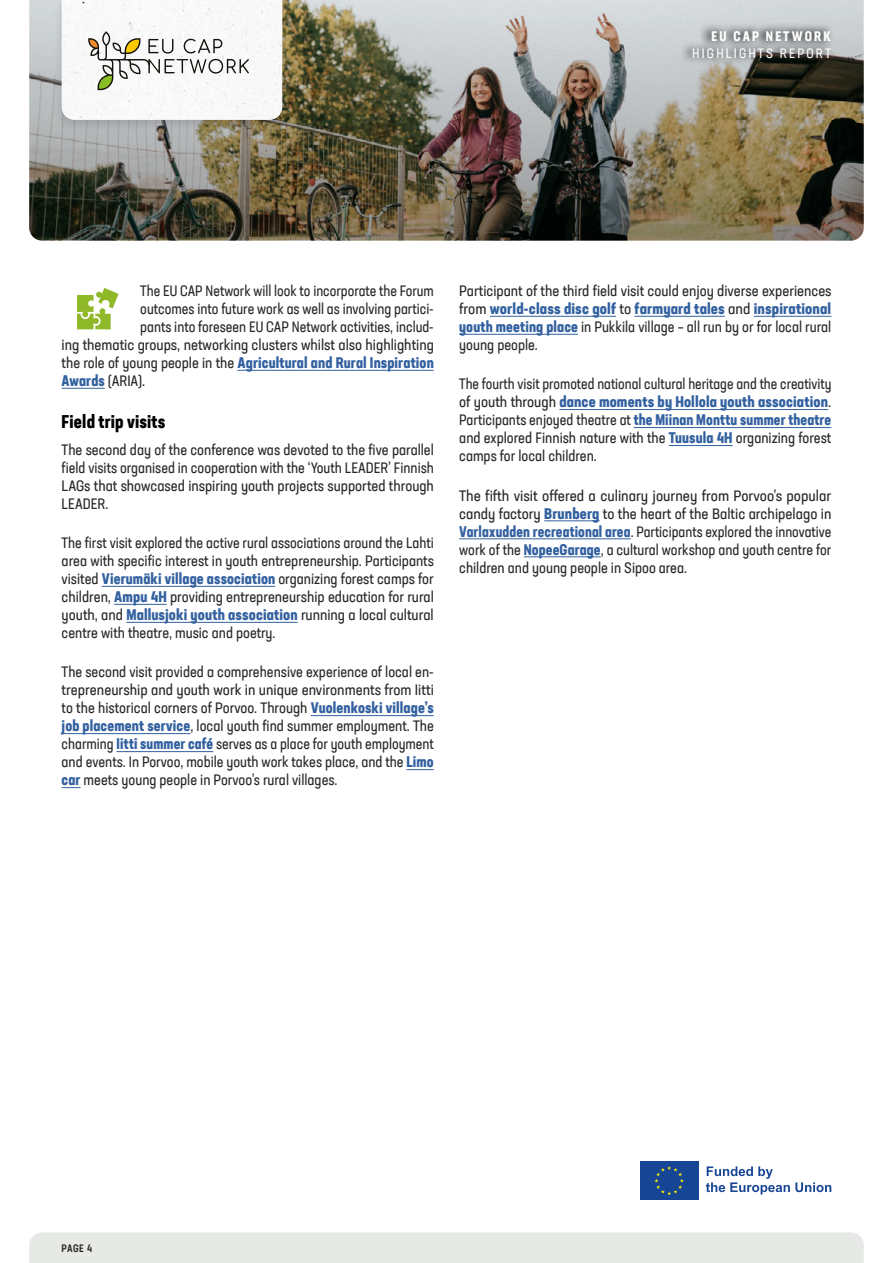
<style>
.page{position:relative;width:893px;height:1263px;background:#fff}
.page>*{position:absolute;margin:0;border:0;box-sizing:border-box;transform-origin:0 0}
.t1{font:700 condensed 18px "Neusa Next Std";letter-spacing:.01em;color:#000}
.t2{font:condensed 15px/18px "Neusa Next Std";color:#282827;text-align:justify}
.t3{font:condensed 15px/18px "Neusa Next Std";color:#282827;text-align:justify;scale:1.05 1}
.t4{font:condensed 15px/18px "Neusa Next Std";color:#282827;text-align:justify;scale:.96 1}
.t5{font:700 condensed 15px "Neusa Next Std";letter-spacing:.01em;color:#3361a0}
.t6{font:condensed 13.5px "Neusa Next Std";letter-spacing:.16em;color:#fff}
.t7{font:700 condensed 13.5px "Neusa Next Std";letter-spacing:.16em;color:#fff}
.t8{font:500 condensed 10.5px "Neusa Next Std";color:#282827}
.s1{font-weight:400;color:#282827}
.s2{font-weight:700;color:#3361a0}
</style>
<div class="page">
<div style="left:29px;top:1232px;width:835px;height:31px;background:#e6e9e5"></div>
<img style="left:29px;top:0;width:835px;height:241px">
<div style="left:53px;top:0;width:238px;height:132px;background:#000;opacity:.14"></div>
<svg style="left:62px;top:0;width:220px;height:120px"></svg>
<svg style="left:680px;top:22px;width:154px;height:44px;background:#96999a"></svg>
<svg style="left:698px;top:1161px;width:1px;height:39px"></svg>
<div style="left:640px;top:1161px;width:58px;height:39px;background:#174595"></div>
<svg style="left:654px;top:1166px;width:30px;height:29px"></svg>
<svg style="left:706px;top:1166px;width:125px;height:28px"></svg>
<hr style="left:237px;top:370px;width:197px;height:1px;background:#3361a0">
<hr style="left:62px;top:388px;width:43px;height:1px;background:#3361a0">
<hr style="left:102px;top:586px;width:173px;height:1px;background:#3361a0">
<hr style="left:114px;top:604px;width:53px;height:1px;background:#3361a0">
<hr style="left:126px;top:622px;width:172px;height:1px;background:#3361a0">
<hr style="left:311px;top:715px;width:123px;height:1px;background:#3361a0">
<hr style="left:62px;top:733px;width:128px;height:1px;background:#3361a0">
<hr style="left:117px;top:751px;width:96px;height:1px;background:#3361a0">
<svg style="left:406px;top:769px;width:28px;height:1px"></svg>
<svg style="left:62px;top:787px;width:19px;height:1px"></svg>
<hr style="left:490px;top:316px;width:126px;height:1px;background:#3361a0">
<hr style="left:634px;top:316px;width:91px;height:1px;background:#3361a0">
<hr style="left:754px;top:316px;width:77px;height:1px;background:#3361a0">
<hr style="left:459px;top:334px;width:119px;height:1px;background:#3361a0">
<hr style="left:559px;top:409px;width:269px;height:1px;background:#3361a0">
<hr style="left:634px;top:427px;width:197px;height:1px;background:#3361a0">
<hr style="left:669px;top:445px;width:64px;height:1px;background:#3361a0">
<hr style="left:544px;top:520px;width:56px;height:1px;background:#3361a0">
<hr style="left:459px;top:538px;width:172px;height:1px;background:#3361a0">
<hr style="left:524px;top:556px;width:77px;height:1px;background:#3361a0">
<svg style="left:77px;top:288px;width:42px;height:41px"></svg>
<p class="t7" style="left:711px;top:28px;width:121px">EU CAP NETWORK</p>
<p class="t6" style="left:692px;top:45px;width:140px">HIGHLIGHTS REPORT</p>
<p class="t2" style="left:140px;top:282px;width:295px">The EU CAP Network will look to incorporate the Forum</p>
<p class="t2" style="left:140px;top:300px;width:295px">outcomes into future work as well as involving partici-</p>
<p class="t2" style="left:140px;top:318px;width:295px">pants into foreseen EU CAP Network activities, includ-</p>
<p class="t2" style="left:62px;top:336px;width:374px">ing thematic groups, networking clusters whilst also highlighting</p>
<p class="t5" style="left:62px;top:353px;width:374px"><span class="s1">the role of young people in the</span> Agricultural and Rural Inspiration</p>
<p class="t2" style="left:62px;top:372px;width:85px"><span class="s2">Awards</span> (ARIA).</p>
<p class="t1" style="left:62px;top:410px;width:105px">Field trip visits</p>
<p class="t2" style="left:62px;top:440px;width:374px">The second day of the conference was devoted to the five parallel field visits organised in cooperation with the ‘Youth LEADER’ Finnish LAGs that showcased inspiring youth projects supported through LEADER.</p>
<p class="t2" style="left:62px;top:534px;width:374px">The first visit explored the active rural associations around the Lahti area with specific interest in youth entrepreneurship. Participants visited <span class="s2">Vierumäki village association</span> organizing forest camps for children, <span class="s2">Ampu 4H</span> providing entrepreneurship education for rural youth, and <span class="s2">Mallusjoki youth association</span> running a local cultural centre with theatre, music and poetry.</p>
<p class="t2" style="left:62px;top:663px;width:374px">The second visit provided a comprehensive experience of local en&shy;trepreneurship and youth work in unique environments from Iitti to the historical corners of Porvoo. Through <span class="s2">Vuolenkoski village’s job placement service</span>, local youth find summer employment. The charming <span class="s2">Iitti summer café</span> serves as a place for youth employment and events. In Porvoo, mobile youth work takes place, and the <span class="s2">Limo car</span> meets young people in Porvoo’s rural villages.</p>
<p class="t2" style="left:459px;top:282px;width:374px">Participant of the third field visit could enjoy diverse experiences from <span class="s2">world-class disc golf</span> to <span class="s2">farmyard tales</span> and <span class="s2">inspirational youth meeting place</span> in Pukkila village – all run by or for local rural young people.</p>
<p class="t4" style="left:459px;top:375px;width:389px">The fourth visit promoted national cultural heritage and the creativity of youth through <span class="s2">dance moments by Hollola youth association</span>.<br>Participants enjoyed theatre at <span class="s2">the Miinan Monttu summer theatre </span>and explored Finnish nature with the <span class="s2">Tuusula 4H</span> organizing forest camps for local children.</p>
<p class="t3" style="left:459px;top:486px;width:356px">The fifth visit offered a culinary journey from Porvoo’s popular candy factory <span class="s2">Brunberg</span> to the heart of the Baltic archipelago in <span class="s2">Varlaxudden recreational area</span>. Participants explored the innovative work of the <span class="s2">NopeeGarage</span>, a cultural workshop and youth centre for children and young people in Sipoo area.</p>
<p class="t8" style="left:62px;top:1242px;width:32px">PAGE 4</p>
</div>
